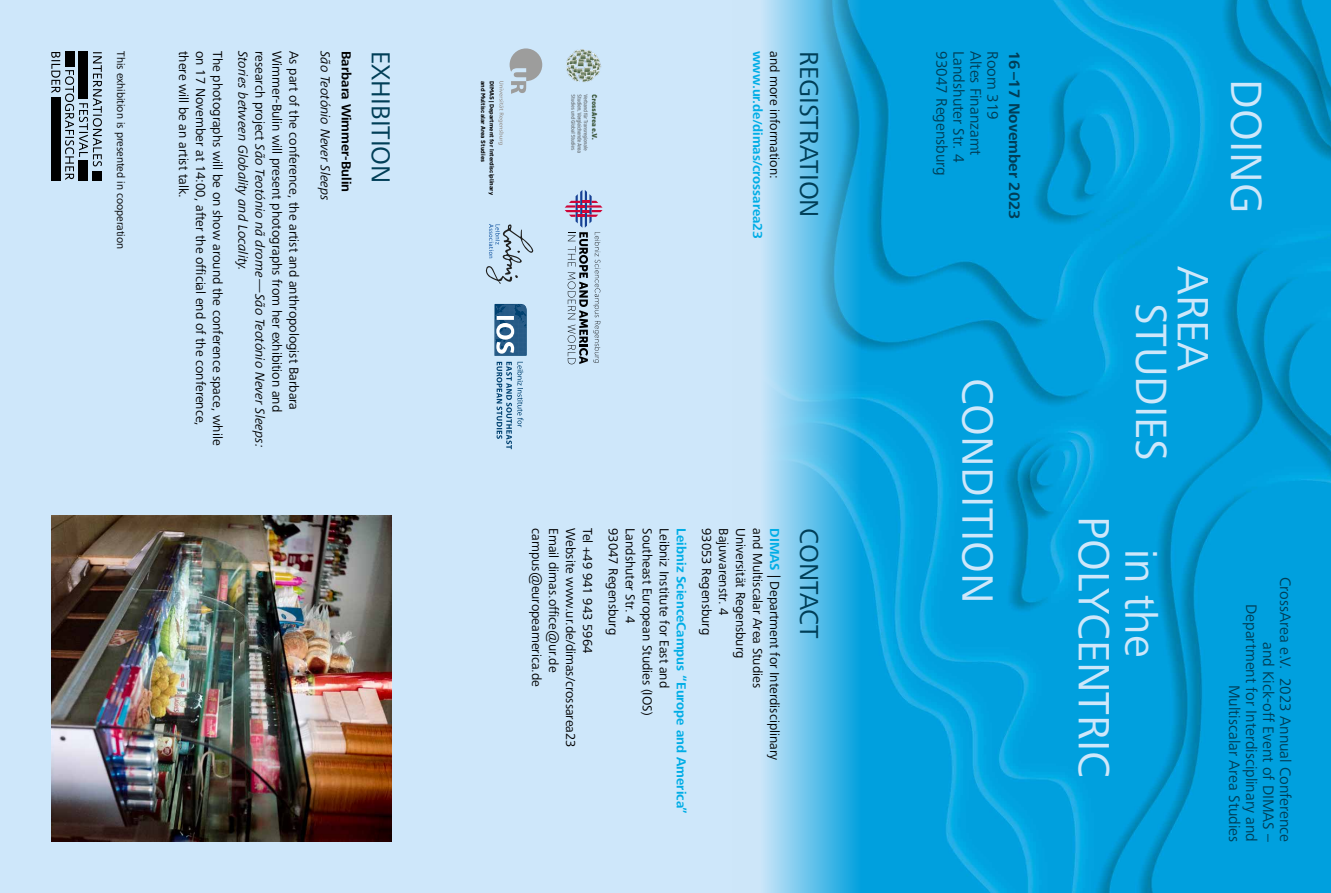
<style>
.page{position:relative;width:1331px;height:893px;background:#fff}
.page>*{position:absolute;margin:0;border:0;box-sizing:border-box;transform-origin:0 0}
.t1{font:45.45px/41.5px "Frutiger Next LTW1 G";color:#cee7fa}
.t2{font:27px "Frutiger Next LTW1 G";color:#003e57}
.t3{font:15.75px/17px "Frutiger Next LTW1 G";color:#003e57;text-align:right}
.t4{font:700 15.75px "Frutiger Next LTW1 G";color:#003e57}
.t5{font:13.5px "Frutiger Next LTW1 G";color:#000}
.t6{font:italic 13.5px "Frutiger Next LTW1 G";color:#000}
.t7{font:700 13.5px "Frutiger Next LTW1 G";color:#00ade6}
.t8{font:700 13.5px "Frutiger Next LTW1 G";color:#000}
.t9{font:11.25px "Frutiger Next LTW1 G";color:#000}
.t10{font:700 5.85px "Nort";color:#000}
.s1{font-style:normal}
.s2{font-weight:700;color:#00ade6}
</style>
<div class="page">
<div style="left:0;top:0;width:889px;height:893px;background:#cee7fa"></div>
<img style="left:765px;top:0;width:566px;height:893px">
<img style="left:566px;top:49px;width:36px;height:33px">
<img style="left:571px;top:94px;width:27px;height:59px">
<svg style="left:498px;top:81px;width:6px;height:64px"></svg>
<svg style="left:510px;top:48px;width:32px;height:46px"></svg>
<svg style="left:565px;top:190px;width:37px;height:174px"></svg>
<svg style="left:494px;top:304px;width:33px;height:52px"></svg>
<svg style="left:497px;top:362px;width:26px;height:87px"></svg>
<svg style="left:486px;top:224px;width:48px;height:60px"></svg>
<img style="left:51px;top:515px;width:340px;height:327px">
<svg style="left:51px;top:52px;width:51px;height:128px"></svg>
<div style="left:79px;top:160px;width:9px;height:21px;background:#000"></div>
<div style="left:51px;top:97px;width:9px;height:84px;background:#000"></div>
<div style="left:92px;top:171px;width:10px;height:10px;background:#000"></div>
<div style="left:65px;top:51px;width:9px;height:15px;background:#000"></div>
<div style="left:79px;top:51px;width:9px;height:48px;background:#000"></div>
<p class="t9" style="left:127px;top:51px;width:200px;rotate:90deg">This exhibition is presented in cooperation</p>
<p class="t5" style="left:191px;top:51px;width:148px;rotate:90deg">there will be an artist talk.</p>
<p class="t5" style="left:208px;top:51px;width:376px;rotate:90deg">on 17 November at 14:00, after the official end of the conference,</p>
<p class="t5" style="left:225px;top:51px;width:396px;rotate:90deg">The photographs will be on show around the conference space, while</p>
<p class="t6" style="left:251px;top:51px;width:221px;rotate:90deg">Stories between Globality and Locality.</p>
<p class="t6" style="left:268px;top:51px;width:398px;rotate:90deg"><span class="s1">research project</span> São Teotónio nã drome—São Teotónio Never Sleeps:</p>
<p class="t5" style="left:285px;top:51px;width:362px;rotate:90deg">Wimmer-Bulin will present photographs from her exhibition and</p>
<p class="t5" style="left:302px;top:51px;width:361px;rotate:90deg">As part of the conference, the artist and anthropologist Barbara</p>
<p class="t6" style="left:333px;top:51px;width:151px;rotate:90deg">São Teotónio Never Sleeps</p>
<p class="t8" style="left:354px;top:51px;width:143px;rotate:90deg">Barbara Wimmer-Bulin</p>
<h2 class="t2" style="left:396px;top:51px;width:134px;rotate:90deg">EXHIBITION</h2>
<p class="t10" style="left:487px;top:81px;width:83px;rotate:90deg">and Multiscalar Area Studies</p>
<p class="t10" style="left:496px;top:81px;width:116px;rotate:90deg">DIMAS | Department for Interdisciplinary</p>
<p class="t7" style="left:765px;top:51px;width:190px;rotate:90deg">www.ur.de/dimas/crossarea23</p>
<p class="t5" style="left:782px;top:51px;width:129px;rotate:90deg">and more information:</p>
<h2 class="t2" style="left:824px;top:51px;width:168px;rotate:90deg">REGISTRATION</h2>
<p class="t3" style="left:950px;top:51px;width:126px;rotate:90deg">93047 Regensburg</p>
<p class="t3" style="left:967px;top:51px;width:113px;rotate:90deg">Landshuter Str. 4</p>
<p class="t3" style="left:984px;top:51px;width:106px;rotate:90deg">Altes Finanzamt</p>
<p class="t3" style="left:1001px;top:51px;width:70px;rotate:90deg">Room 319</p>
<p class="t4" style="left:1023px;top:51px;width:170px;rotate:90deg">16–17 November 2023</p>
<p class="t5" style="left:544px;top:528px;width:160px;rotate:90deg">campus@europeamerica.de</p>
<p class="t5" style="left:561px;top:528px;width:146px;rotate:90deg">Email dimas.office@ur.de</p>
<p class="t5" style="left:578px;top:528px;width:221px;rotate:90deg">Website www.ur.de/dimas/crossarea23</p>
<p class="t5" style="left:595px;top:528px;width:127px;rotate:90deg">Tel +49 941 943 5964</p>
<p class="t5" style="left:621px;top:528px;width:108px;rotate:90deg">93047 Regensburg</p>
<p class="t5" style="left:638px;top:528px;width:97px;rotate:90deg">Landshuter Str. 4</p>
<p class="t5" style="left:655px;top:528px;width:189px;rotate:90deg">Southeast European Studies (IOS)</p>
<p class="t5" style="left:672px;top:528px;width:161px;rotate:90deg">Leibniz Institute for East and</p>
<p class="t7" style="left:689px;top:528px;width:287px;rotate:90deg">Leibniz ScienceCampus “Europe and America”</p>
<p class="t5" style="left:714px;top:528px;width:108px;rotate:90deg">93053 Regensburg</p>
<p class="t5" style="left:731px;top:528px;width:89px;rotate:90deg">Bajuwarenstr. 4</p>
<p class="t5" style="left:748px;top:528px;width:132px;rotate:90deg">Universität Regensburg</p>
<p class="t5" style="left:765px;top:528px;width:161px;rotate:90deg">and Multiscalar Area Studies</p>
<p class="t5" style="left:782px;top:528px;width:233px;rotate:90deg"><span class="s2">DIMAS</span> | Department for Interdisciplinary</p>
<h2 class="t2" style="left:824px;top:528px;width:112px;rotate:90deg">CONTACT</h2>
<h1 class="t1" style="left:997px;top:378px;width:228px;rotate:90deg">CONDITION</h1>
<h1 class="t1" style="left:1266px;top:79px;width:135px;rotate:90deg">DOING</h1>
<h1 class="t1" style="left:1212px;top:303px;width:160px;text-indent:-37px;rotate:90deg">AREA<br>STUDIES</h1>
<h1 class="t1" style="left:1163px;top:516px;width:263px;line-height:46.7px;text-indent:33px;rotate:90deg">in the<br>POLYCENTRIC</h1>
<p class="t3" style="left:1293px;top:577px;width:267px;rotate:90deg">CrossArea e.V. 2023 Annual Conference and Kick-off Event of DIMAS – Department for Interdisciplinary and Multiscalar Area Studies</p>
</div>
